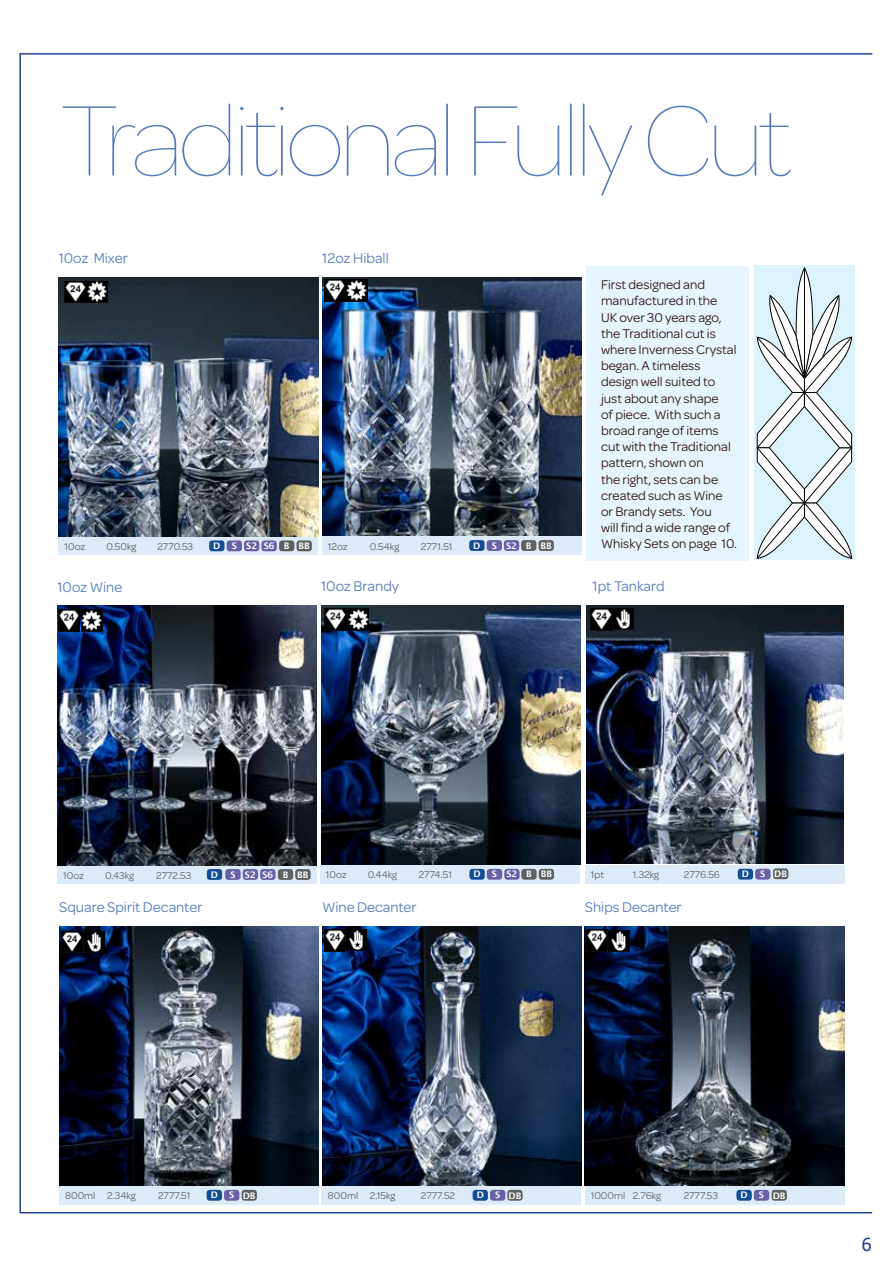
<style>
.page{position:relative;width:893px;height:1263px;background:#fff}
.page>*{position:absolute;margin:0;border:0;box-sizing:border-box;transform-origin:0 0}
.t1{font:100 106.95px "Omnes";letter-spacing:-.05em;color:#537abc}
.t2{font:18px "Tahoma";color:#25408f}
.t3{font:15px "Omnes";color:#537abc}
.t4{font:13.5px/16.2px "Omnes";color:#2f1010}
.t5{font:10.5px "Omnes";color:#616061}
.t6{font:600 9px "Lucida Sans";color:#fff}
</style>
<div class="page">
<div style="left:754px;top:266px;width:101px;height:294px;background:#dcf2fd"></div>
<svg style="left:756px;top:267px;width:97px;height:292px"></svg>
<div style="left:320px;top:865px;width:259px;height:18px;background:#ddebf8"></div>
<div style="left:585px;top:865px;width:259px;height:18px;background:#ddebf8"></div>
<img style="left:321px;top:605px;width:259px;height:260px">
<img style="left:322px;top:277px;width:259px;height:260px">
<div style="left:469px;top:869px;width:16px;height:11px;background:#124d95;border-radius:3px"></div>
<div style="left:738px;top:869px;width:15px;height:10px;background:#124d95;border-radius:3px"></div>
<div style="left:487px;top:869px;width:15px;height:11px;background:#6960a5;border-radius:3px"></div>
<div style="left:755px;top:869px;width:15px;height:10px;background:#6960a5;border-radius:3px"></div>
<div style="left:504px;top:869px;width:16px;height:11px;background:#6960a5;border-radius:3px"></div>
<div style="left:521px;top:869px;width:16px;height:11px;background:#5f6062;border-radius:3px"></div>
<div style="left:539px;top:869px;width:15px;height:11px;background:#5f6062;border-radius:3px"></div>
<div style="left:59px;top:537px;width:259px;height:18px;background:#ddebf8"></div>
<img style="left:59px;top:277px;width:259px;height:260px">
<div style="left:209px;top:540px;width:15px;height:11px;background:#124d95;border-radius:3px"></div>
<div style="left:227px;top:540px;width:15px;height:11px;background:#6960a5;border-radius:3px"></div>
<div style="left:244px;top:540px;width:15px;height:11px;background:#6960a5;border-radius:3px"></div>
<div style="left:261px;top:540px;width:16px;height:11px;background:#6960a5;border-radius:3px"></div>
<div style="left:279px;top:540px;width:15px;height:11px;background:#5f6062;border-radius:3px"></div>
<div style="left:297px;top:540px;width:15px;height:11px;background:#5f6062;border-radius:3px"></div>
<img style="left:587px;top:605px;width:256px;height:259px">
<div style="left:57px;top:865px;width:260px;height:19px;background:#ddebf8"></div>
<div style="left:207px;top:869px;width:15px;height:11px;background:#124d95;border-radius:3px"></div>
<div style="left:225px;top:869px;width:16px;height:11px;background:#6960a5;border-radius:3px"></div>
<div style="left:243px;top:869px;width:15px;height:11px;background:#6960a5;border-radius:3px"></div>
<div style="left:260px;top:869px;width:15px;height:11px;background:#6960a5;border-radius:3px"></div>
<div style="left:278px;top:869px;width:15px;height:11px;background:#5f6062;border-radius:3px"></div>
<div style="left:295px;top:869px;width:16px;height:11px;background:#5f6062;border-radius:3px"></div>
<img style="left:57px;top:606px;width:260px;height:259px">
<img style="left:58px;top:610px;width:45px;height:21px">
<hr style="left:20px;top:53px;width:852px;height:2px;background:#25408f">
<hr style="left:20px;top:1212px;width:852px;height:1px;background:#25408f">
<hr style="left:19px;top:53px;width:2px;height:1159px;background:#25408f">
<img style="left:65px;top:281px;width:43px;height:22px">
<img style="left:325px;top:608px;width:44px;height:22px">
<img style="left:324px;top:280px;width:43px;height:21px">
<img style="left:590px;top:608px;width:44px;height:22px">
<div style="left:59px;top:1186px;width:260px;height:18px;background:#ddebf8"></div>
<div style="left:321px;top:1186px;width:259px;height:18px;background:#ddebf8"></div>
<div style="left:585px;top:1186px;width:259px;height:18px;background:#ddebf8"></div>
<img style="left:322px;top:926px;width:259px;height:260px">
<div style="left:207px;top:1190px;width:15px;height:11px;background:#124d95;border-radius:3px"></div>
<div style="left:473px;top:1190px;width:15px;height:11px;background:#124d95;border-radius:3px"></div>
<div style="left:736px;top:1190px;width:16px;height:11px;background:#124d95;border-radius:3px"></div>
<div style="left:224px;top:1190px;width:15px;height:11px;background:#6960a5;border-radius:3px"></div>
<div style="left:490px;top:1190px;width:15px;height:11px;background:#6960a5;border-radius:3px"></div>
<div style="left:754px;top:1190px;width:15px;height:11px;background:#6960a5;border-radius:3px"></div>
<img style="left:585px;top:926px;width:259px;height:260px">
<img style="left:324px;top:929px;width:43px;height:22px">
<img style="left:586px;top:930px;width:43px;height:21px">
<img style="left:59px;top:926px;width:260px;height:259px">
<div style="left:242px;top:1190px;width:15px;height:11px;background:#5f6062;border-radius:3px"></div>
<img style="left:61px;top:931px;width:44px;height:22px">
<div style="left:507px;top:1190px;width:16px;height:11px;background:#5f6062;border-radius:3px"></div>
<div style="left:772px;top:1190px;width:15px;height:11px;background:#5f6062;border-radius:3px"></div>
<div style="left:322px;top:537px;width:259px;height:18px;background:#ddebf8"></div>
<div style="left:469px;top:540px;width:16px;height:11px;background:#124d95;border-radius:3px"></div>
<div style="left:487px;top:540px;width:15px;height:11px;background:#6960a5;border-radius:3px"></div>
<div style="left:521px;top:540px;width:15px;height:11px;background:#5f6062;border-radius:3px"></div>
<div style="left:538px;top:540px;width:16px;height:11px;background:#5f6062;border-radius:3px"></div>
<div style="left:504px;top:540px;width:15px;height:11px;background:#6960a5;border-radius:3px"></div>
<div style="left:773px;top:868px;width:15px;height:11px;background:#5f6062;border-radius:3px"></div>
<div style="left:586px;top:267px;width:163px;height:294px;background:#e6f5fd"></div>
<h1 class="t1" style="left:61px;top:73px;width:732px">TraditionalFullyCut</h1>
<p class="t3" style="left:59px;top:248px;width:71px">10oz Mixer</p>
<p class="t3" style="left:322px;top:248px;width:68px">12oz Hiball</p>
<p class="t5" style="left:64px;top:539px;width:22px">10oz</p>
<p class="t5" style="left:106px;top:539px;width:31px">0.50kg</p>
<p class="t5" style="left:157px;top:539px;width:37px">2770.53</p>
<p class="t6" style="left:213px;top:541px;width:9px">D</p>
<p class="t6" style="left:232px;top:541px;width:7px">S</p>
<p class="t6" style="left:246px;top:541px;width:12px">2S</p>
<p class="t6" style="left:264px;top:541px;width:12px">6S</p>
<p class="t6" style="left:284px;top:541px;width:7px">B</p>
<p class="t6" style="left:299px;top:541px;width:13px">BB</p>
<p class="t5" style="left:328px;top:540px;width:21px">12oz</p>
<p class="t5" style="left:370px;top:540px;width:31px">0.54kg</p>
<p class="t5" style="left:421px;top:540px;width:33px">2771.51</p>
<p class="t6" style="left:473px;top:540px;width:9px">D</p>
<p class="t6" style="left:492px;top:540px;width:7px">S</p>
<p class="t6" style="left:506px;top:540px;width:12px">2S</p>
<p class="t6" style="left:526px;top:540px;width:7px">B</p>
<p class="t6" style="left:540px;top:540px;width:13px">BB</p>
<p class="t4" style="left:601px;top:276px;width:137px">First designed and manufactured in the<br>UK over 30 years ago, the Traditional cut is where Inverness Crystal began A. timeless design well suited to just about any shape<br>of piece. With such a broad range of items cut with the Traditional pattern, shown on<br>the right, sets can be created such as Wine or Brandy sets. You<br>will find a wide range of<br>Whisky Sets on page 10.</p>
<p class="t3" style="left:57px;top:576px;width:67px">10oz Wine</p>
<p class="t3" style="left:321px;top:576px;width:79px">10oz Brandy</p>
<p class="t3" style="left:593px;top:576px;width:74px">1pt Tankard</p>
<p class="t5" style="left:63px;top:868px;width:22px">10oz</p>
<p class="t5" style="left:105px;top:868px;width:30px">0.43kg</p>
<p class="t5" style="left:156px;top:868px;width:37px">2772.53</p>
<p class="t6" style="left:211px;top:869px;width:9px">D</p>
<p class="t6" style="left:230px;top:869px;width:7px">S</p>
<p class="t6" style="left:245px;top:869px;width:12px">2S</p>
<p class="t6" style="left:262px;top:869px;width:12px">6S</p>
<p class="t6" style="left:283px;top:869px;width:7px">B</p>
<p class="t6" style="left:297px;top:869px;width:13px">BB</p>
<p class="t5" style="left:326px;top:868px;width:22px">10oz</p>
<p class="t5" style="left:368px;top:868px;width:31px">0.44kg</p>
<p class="t5" style="left:419px;top:868px;width:35px">2774.51</p>
<p class="t6" style="left:473px;top:869px;width:9px">D</p>
<p class="t6" style="left:492px;top:869px;width:7px">S</p>
<p class="t6" style="left:506px;top:869px;width:12px">2S</p>
<p class="t6" style="left:526px;top:869px;width:7px">B</p>
<p class="t6" style="left:541px;top:869px;width:13px">BB</p>
<p class="t5" style="left:591px;top:868px;width:15px">1pt</p>
<p class="t5" style="left:633px;top:868px;width:28px">1.32kg</p>
<p class="t5" style="left:684px;top:868px;width:38px">2776.56</p>
<p class="t6" style="left:742px;top:869px;width:9px">D</p>
<p class="t6" style="left:760px;top:869px;width:7px">S</p>
<p class="t6" style="left:774px;top:869px;width:14px">DB</p>
<p class="t3" style="left:59px;top:897px;width:145px">Square Spirit Decanter</p>
<p class="t3" style="left:322px;top:897px;width:96px">Wine Decanter</p>
<p class="t3" style="left:585px;top:897px;width:98px">Ships Decanter</p>
<p class="t5" style="left:65px;top:1189px;width:32px">800ml</p>
<p class="t5" style="left:107px;top:1189px;width:30px">2.34kg</p>
<p class="t5" style="left:158px;top:1189px;width:34px">2777.51</p>
<p class="t6" style="left:211px;top:1190px;width:9px">D</p>
<p class="t6" style="left:229px;top:1190px;width:7px">S</p>
<p class="t6" style="left:243px;top:1190px;width:14px">DB</p>
<p class="t5" style="left:328px;top:1189px;width:32px">800ml</p>
<p class="t5" style="left:370px;top:1189px;width:27px">2.15kg</p>
<p class="t5" style="left:421px;top:1189px;width:36px">2777.52</p>
<p class="t6" style="left:477px;top:1190px;width:9px">D</p>
<p class="t6" style="left:495px;top:1190px;width:7px">S</p>
<p class="t6" style="left:509px;top:1190px;width:14px">DB</p>
<p class="t5" style="left:591px;top:1189px;width:36px">1000ml</p>
<p class="t5" style="left:633px;top:1189px;width:30px">2.76kg</p>
<p class="t5" style="left:684px;top:1189px;width:36px">2777.53</p>
<p class="t6" style="left:741px;top:1190px;width:9px">D</p>
<p class="t6" style="left:759px;top:1190px;width:7px">S</p>
<p class="t6" style="left:773px;top:1190px;width:14px">DB</p>
<h2 class="t2" style="left:862px;top:1232px;width:11px">6</h2>
</div>
